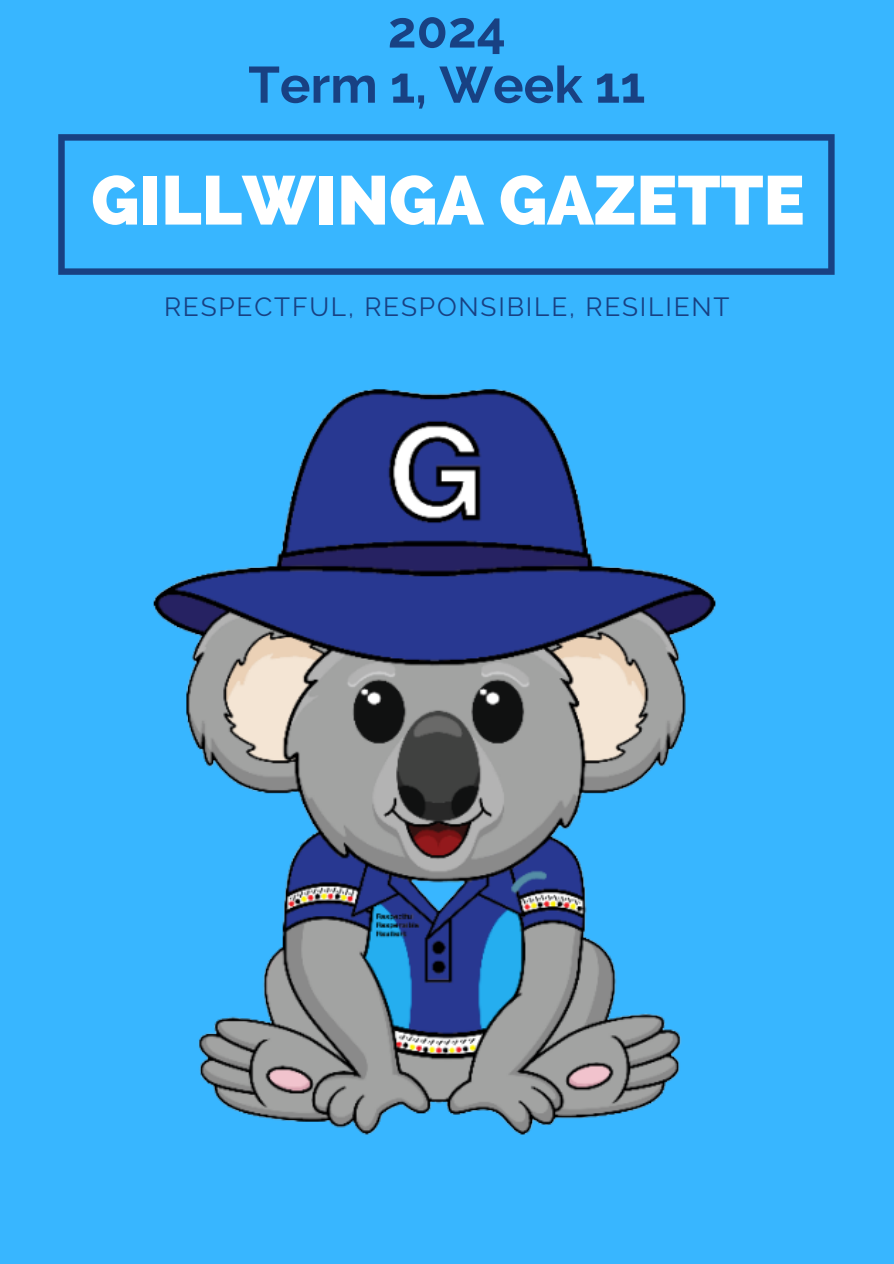
<style>
.page{position:relative;width:894px;height:1264px;background:#fff}
.page>*{position:absolute;margin:0;border:0;box-sizing:border-box;transform-origin:0 0}
.t1{font:800 68.85px "Raleway";color:#fff}
.t2{font:700 51px/55.2px "Raleway";color:#184183;text-align:center}
.t3{font:26.25px "Raleway";letter-spacing:.07em;color:#184183}
</style>
<div class="page">
<div style="left:0;top:0;width:893px;height:1263px;background:#38b6ff"></div>
<svg style="left:58px;top:134px;width:776px;height:141px"></svg>
<img style="left:153px;top:389px;width:563px;height:746px">
<p class="t2" style="left:248px;top:2px;width:398px">2024<br>Term 1, Week 11</p>
<h2 class="t1" style="left:91px;top:160px;width:714px">GILLWINGA GAZETTE</h2>
<h1 class="t3" style="left:164px;top:291px;width:567px">RESPECTFUL, RESPONSIBILE, RESILIENT</h1>
</div>
